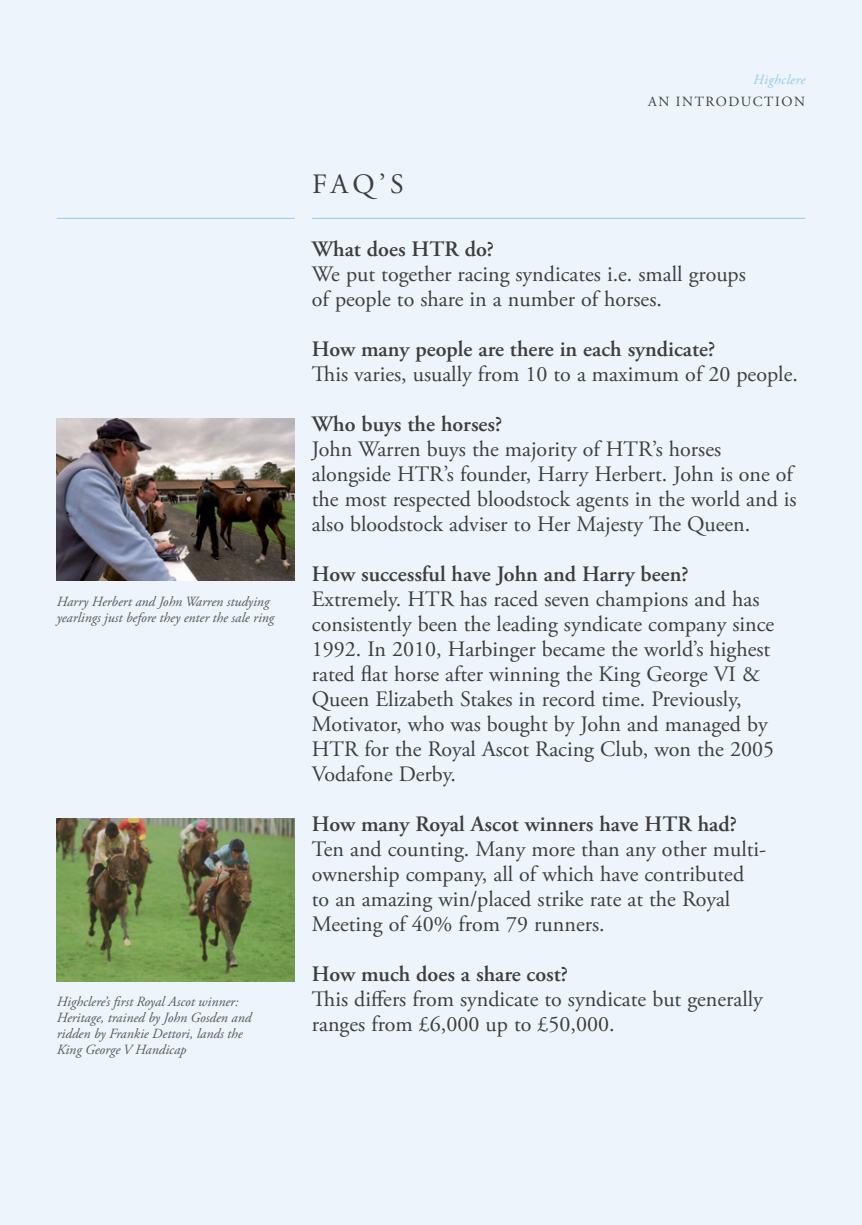
<style>
.page{position:relative;width:862px;height:1225px;background:#edf4fb}
.page>*{position:absolute;margin:0;border:0;box-sizing:border-box;transform-origin:0 0}
.t1{font:28px "Adobe Garamond Pro";color:#3e3e3f}
.t2{font:22px/25px "Adobe Garamond Pro";color:#3e3e3f}
.t3{font:600 22px "Adobe Garamond Pro";color:#3e3e3f}
.t4{font:italic 14px/16px "Adobe Garamond Pro";color:#57585a}
.Running_Head_style{font:14px "Adobe Garamond Pro";letter-spacing:.115em;color:#3e3e3f}
.Running_Head_style-2{font:italic 14px "Adobe Garamond Pro";letter-spacing:.03em;color:#92caec}
</style>
<div class="page">
<img style="left:57px;top:418px;width:238px;height:163px">
<img style="left:57px;top:818px;width:238px;height:163px">
<hr style="left:57px;top:218px;width:238px;height:1px;background:#92caec">
<hr style="left:312px;top:218px;width:493px;height:1px;background:#92caec">
<p class="t4" style="left:57px;top:594px;width:219px">Harry Herbert and John Warren studying yearlings just before they enter the sale ring</p>
<p class="t4" style="left:57px;top:994px;width:196px">Highclere’s first Royal Ascot winner:<br>Heritage, trained by John Gosden and ridden by Frankie Dettori, lands the King George V Handicap</p>
<p class="t1" style="left:312px;top:168px;width:93px">FAQ’S</p>
<p class="Running_Head_style-2" style="left:753px;top:71px;width:54px">Highclere</p>
<p class="Running_Head_style" style="left:648px;top:93px;width:159px">AN INTRODUCTION</p>
<p class="t3" style="left:312px;top:236px;width:184px">What does HTR do?</p>
<p class="t2" style="left:312px;top:262px;width:435px">We put together racing syndicates i.e. small groups of people to share in a number of horses.</p>
<p class="t3" style="left:312px;top:336px;width:405px">How many people are there in each syndicate?</p>
<p class="t2" style="left:312px;top:362px;width:487px">This varies, usually from 10 to a maximum of 20 people.</p>
<p class="t3" style="left:312px;top:411px;width:192px">Who buys the horses?</p>
<p class="t2" style="left:312px;top:437px;width:486px">John Warren buys the majority of HTR’s horses alongside HTR’s founder, Harry Herbert. John is one of the most respected bloodstock agents in the world and is also bloodstock adviser to Her Majesty The Queen.</p>
<p class="t3" style="left:312px;top:561px;width:378px">How successful have John and Harry been?</p>
<p class="t2" style="left:312px;top:587px;width:464px">Extremely. HTR has raced seven champions and has consistently been the leading syndicate company since 1992. In 2010, Harbinger became the world’s highest rated flat horse after winning the King George VI &amp; Queen Elizabeth Stakes in record time. Previously, Motivator, who was bought by John and managed by HTR for the Royal Ascot Racing Club, won the 2005<br>Vodafone Derby.</p>
<p class="t3" style="left:312px;top:811px;width:427px">How many Royal Ascot winners have HTR had?</p>
<p class="t2" style="left:312px;top:837px;width:456px">Ten and counting. Many more than any other multi&shy;ownership company, all of which have contributed to an amazing win/placed strike rate at the Royal Meeting of 40% from 79 runners.</p>
<p class="t3" style="left:312px;top:961px;width:258px">How much does a share cost?</p>
<p class="t2" style="left:312px;top:987px;width:452px">This differs from syndicate to syndicate but generally ranges from £6,000 up to £50,000.</p>
</div>
